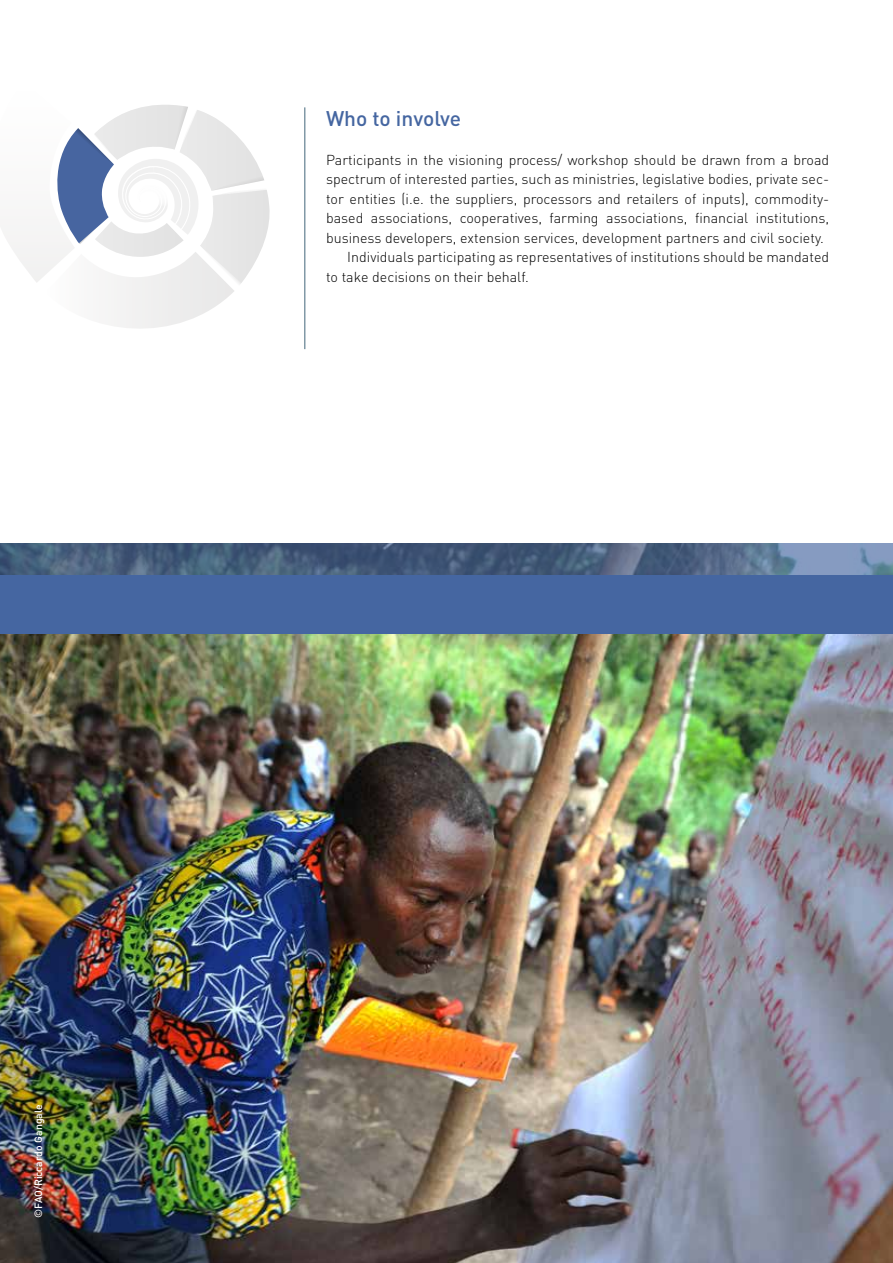
<style>
.page{position:relative;width:893px;height:1263px;background:#fff}
.page>*{position:absolute;margin:0;border:0;box-sizing:border-box;transform-origin:0 0}
.t1{font:500 21px "DIN";color:#4566a1}
.t2{font:300 14.25px "DIN";color:#000}
.t3{font:500 10.5px "DIN";color:#fff}
</style>
<div class="page">
<img style="left:0;top:544px;width:893px;height:719px">
<svg style="left:1px;top:544px;width:892px;height:31px;background:#4e6583"></svg>
<div style="left:0;top:575px;width:893px;height:59px;background:#4566a1"></div>
<svg style="left:3px;top:105px;width:267px;height:223px"></svg>
<hr style="left:304px;top:107px;width:1px;height:242px;background:#8199a6">
<h1 class="t1" style="left:326px;top:104px;width:137px">Who to involve</h1>
<p class="t2" style="left:326px;top:150px;width:505px">Participants in the visioning process/ workshop should be drawn from a broad</p>
<p class="t2" style="left:326px;top:170px;width:505px">spectrum of interested parties, such as ministries, legislative bodies, private sec-</p>
<p class="t2" style="left:326px;top:189px;width:505px">tor entities (i.e. the suppliers, processors and retailers of inputs), commodity-</p>
<p class="t2" style="left:326px;top:209px;width:505px">based associations, cooperatives, farming associations, financial institutions,</p>
<p class="t2" style="left:326px;top:228px;width:500px">business developers, extension services, development partners and civil society.</p>
<p class="t2" style="left:347px;top:248px;width:483px">Individuals participating as representatives of institutions should be mandated</p>
<p class="t2" style="left:326px;top:267px;width:204px">to take decisions on their behalf.</p>
<p class="t3" style="left:31px;top:1218px;width:115px;rotate:-90deg">©FAO/Riccardo Gangale</p>
</div>
